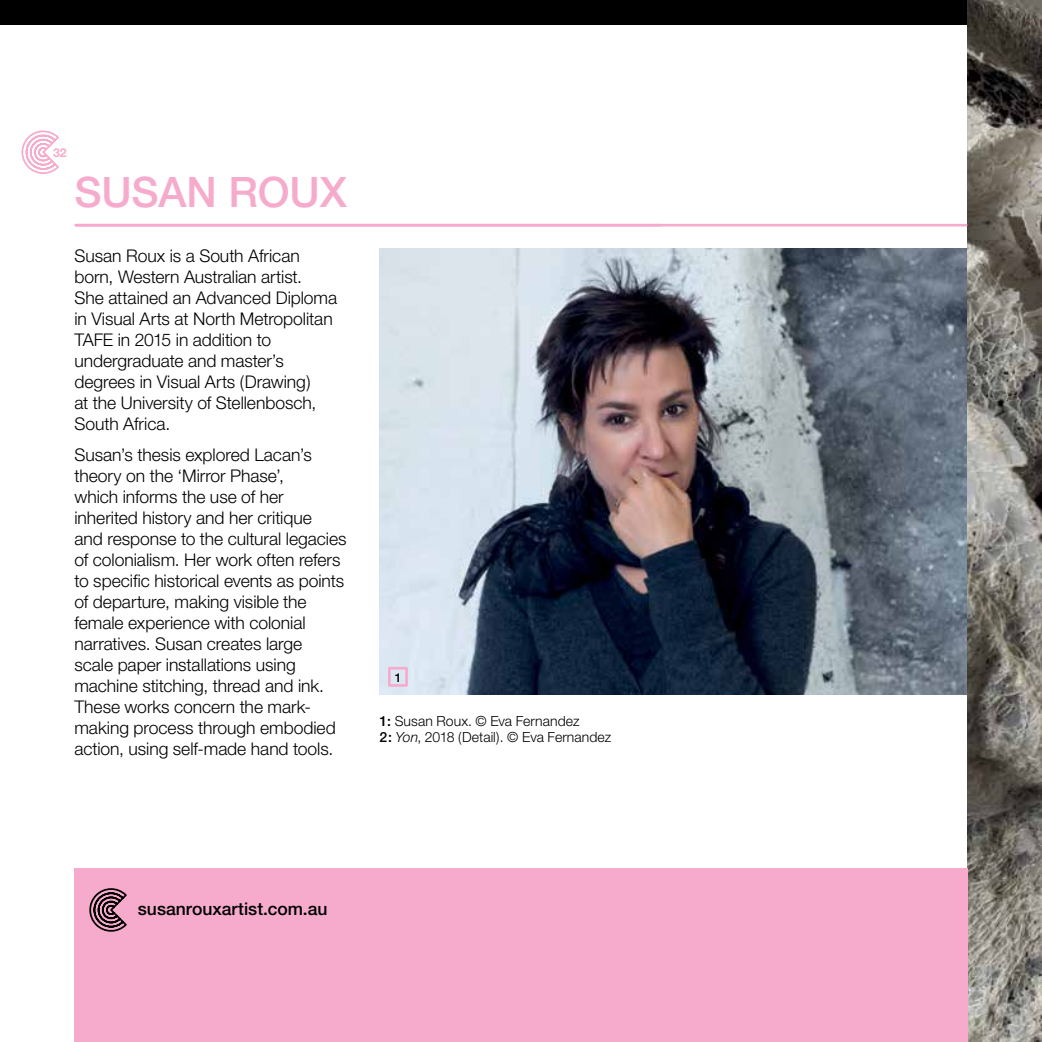
<style>
.page{position:relative;width:1042px;height:1042px;background:#fff}
.page>*{position:absolute;margin:0;border:0;box-sizing:border-box;transform-origin:0 0}
.t1{font:500 42px "Helvetica Neue";letter-spacing:-.005em;color:#f6abcc}
.t2{font:300 17.5px/21px "Helvetica Neue";letter-spacing:-.005em;color:#000}
.t3{font:500 17.5px "Helvetica Neue";color:#000}
.t4{font:300 14px/16.8px "Helvetica Neue";letter-spacing:.005em;color:#000}
.t5{font:700 12.25px "Helvetica Neue";color:#f6abcc}
.t6{font:500 12.25px "Helvetica Neue";color:#000}
.s1{font-weight:500}
.s2{font-style:italic}
</style>
<div class="page">
<svg style="left:21px;top:130px;width:38px;height:44px"></svg>
<div style="left:0;top:0;width:967px;height:25px;background:#000"></div>
<img style="left:379px;top:249px;width:588px;height:445px">
<img style="left:967px;top:0;width:75px;height:1042px">
<div style="left:74px;top:868px;width:893px;height:174px;background:#f6abcc"></div>
<svg style="left:89px;top:888px;width:38px;height:44px"></svg>
<hr style="left:76px;top:224px;width:890px;height:2px;background:#f6abcc">
<div style="left:388px;top:667px;width:20px;height:20px;border:3px solid #f6abcc"></div>
<p class="t5" style="left:53px;top:145px;width:15px">32</p>
<h1 class="t1" style="left:74px;top:167px;width:274px">SUSAN ROUX</h1>
<p class="t2" style="left:74px;top:245px;width:264px">Susan Roux is a South African born, Western Australian artist.<br>She attained an Advanced Diploma in Visual Arts at North Metropolitan<br>TAFE in 2015 in addition to undergraduate and master’s degrees in Visual Arts (Drawing)<br>at the University of Stellenbosch,<br>South Africa.</p>
<p class="t2" style="left:74px;top:444px;width:274px">Susan’s thesis explored Lacan’s theory on the ‘Mirror Phase’,<br>which informs the use of her inherited history and her critique<br>and response to the cultural legacies of colonialism. Her work often refers to specific historical events as points of departure, making visible the female experience with colonial narratives. Susan creates large<br>scale paper installations using machine stitching, thread and ink.<br>These works concern the mark&shy;making process through embodied action, using self-made hand tools.</p>
<p class="t6" style="left:395px;top:670px;width:8px">1</p>
<p class="t4" style="left:379px;top:712px;width:233px"><span class="s1">1:</span> Susan Roux. © Eva Fernandez<br><span class="s1">2:</span> <span class="s2">Yon</span>, 2018 (Detail). © Eva Fernandez</p>
<p class="t3" style="left:138px;top:898px;width:191px">susanrouxartist.com.au</p>
</div>
